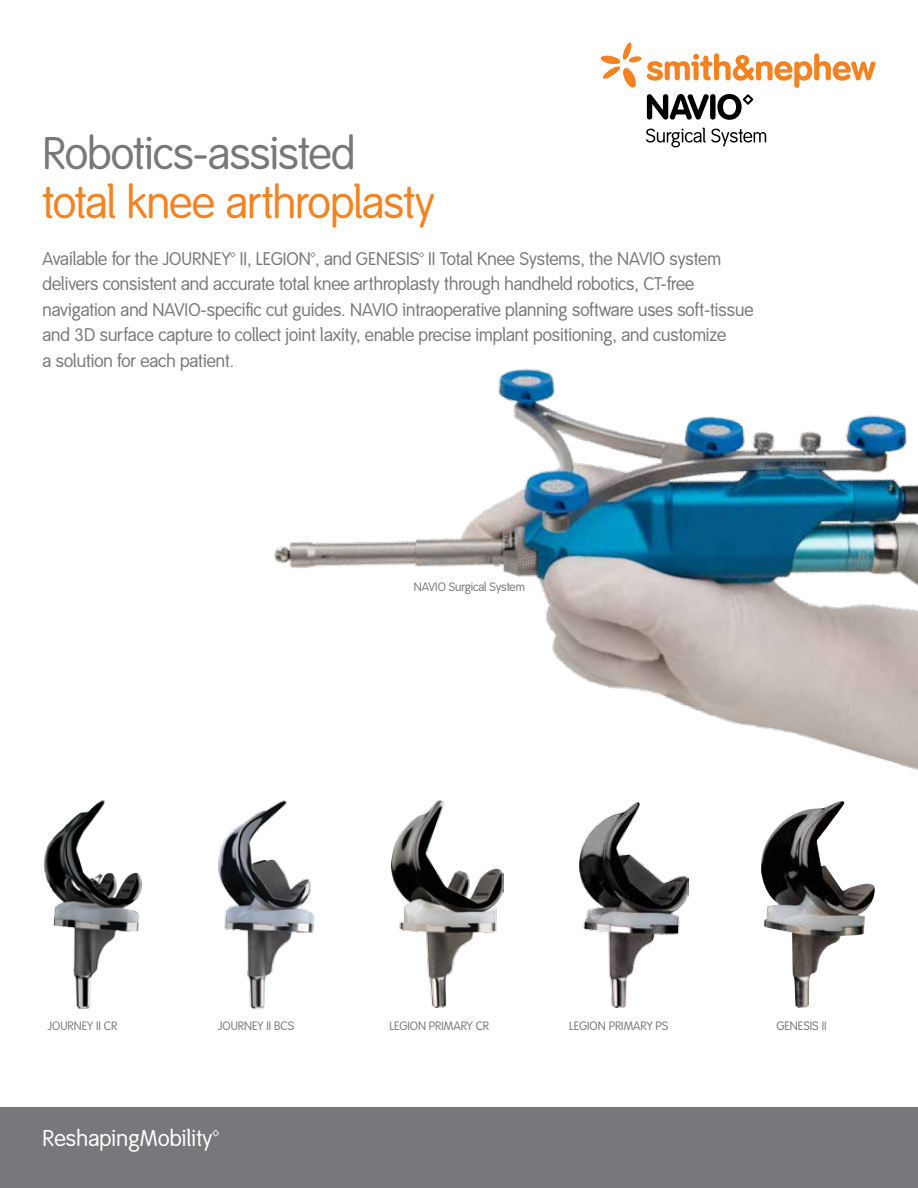
<style>
.page{position:relative;width:918px;height:1188px;background:#fff}
.page>*{position:absolute;margin:0;border:0;box-sizing:border-box;transform-origin:0 0}
.t1{font:45px "Smith&Nephew";letter-spacing:-.01em;color:#f58220}
.t2{font:45px "Smith&Nephew";letter-spacing:-.015em;color:#77787b}
.t3{font:22.5px "Smith&Nephew LF";letter-spacing:.01em;color:#fff}
.t4{font:18px/25.5px "Smith&Nephew LF";color:#77787b}
.t5{font:12px "Smith&Nephew";color:#77787b}
</style>
<div class="page">
<img style="left:392px;top:800px;width:112px;height:208px">
<img style="left:761px;top:801px;width:114px;height:207px">
<img style="left:274px;top:368px;width:644px;height:402px">
<svg style="left:601px;top:43px;width:274px;height:45px"></svg>
<svg style="left:647px;top:94px;width:106px;height:26px"></svg>
<svg style="left:646px;top:128px;width:120px;height:19px"></svg>
<div style="left:0;top:1107px;width:918px;height:81px;background:#77787b"></div>
<img style="left:580px;top:802px;width:108px;height:206px">
<img style="left:218px;top:800px;width:96px;height:210px">
<img style="left:44px;top:800px;width:98px;height:209px">
<h1 class="t2" style="left:43px;top:127px;width:314px">Robotics-assisted</h1>
<h1 class="t1" style="left:43px;top:177px;width:394px">total knee arthroplasty</h1>
<p class="t4" style="left:43px;top:246px;width:713px">Available for the JOURNEY™ II, LEGION™, and GENESIS™ II Total Knee Systems, the NAVIO system delivers consistent and accurate total knee arthroplasty through handheld robotics, CT-free navigation and NAVIO-specific cut guides. NAVIO intraoperative planning software uses soft-tissue and 3D surface capture to collect joint laxity, enable precise implant positioning, and customize<br>a solution for each patient.</p>
<p class="t5" style="left:414px;top:579px;width:112px">NAVIO Surgical System</p>
<p class="t5" style="left:48px;top:1018px;width:71px">JOURNEY II CR</p>
<p class="t5" style="left:218px;top:1018px;width:78px">JOURNEY II BCS</p>
<p class="t5" style="left:569px;top:1018px;width:101px">LEGION PRIMARY PS</p>
<p class="t5" style="left:389px;top:1018px;width:101px">LEGION PRIMARY CR</p>
<p class="t5" style="left:777px;top:1018px;width:52px">GENESIS II</p>
<p class="t3" style="left:43px;top:1125px;width:178px">ReshapingMobility™</p>
</div>
